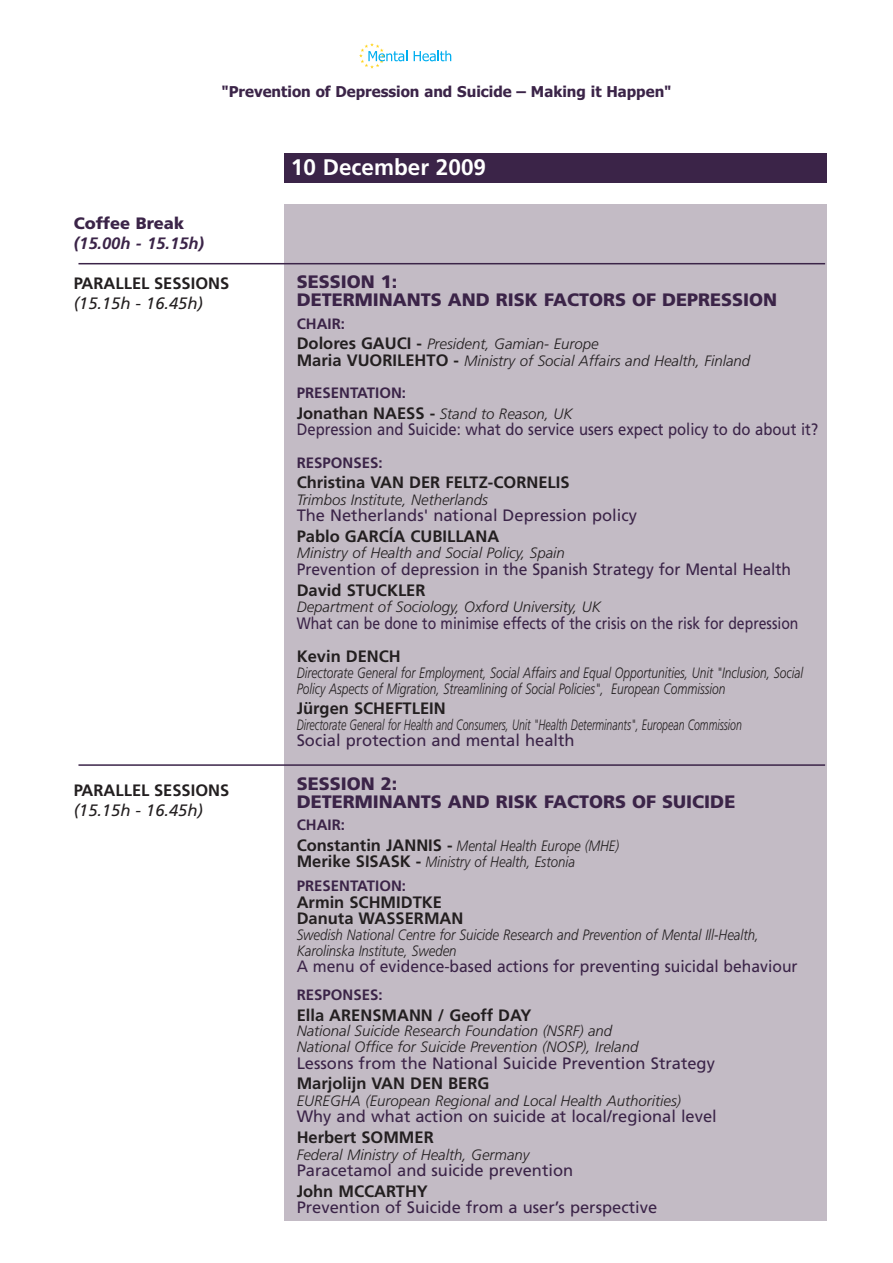
<style>
.page{position:relative;width:893px;height:1263px;background:#fff}
.page>*{position:absolute;margin:0;border:0;box-sizing:border-box;transform-origin:0 0}
.t1{font:700 22.5px "Frutiger";color:#fff}
.t2{font:900 18px/18px "Frutiger";color:#3b2448}
.t3{font:16.5px "Frutiger";color:#3b2448}
.t4{font:700 16.5px/16.5px "Frutiger";color:#231f20}
.t5{font:16.5px "Frutiger";color:#3b2448;scale:.95 1}
.t6{font:16.5px "Frutiger";color:#3b2448;scale:.9 1}
.t7{font:16.5px "Frutiger";color:#3b2448;scale:.85 1}
.t8{font:italic 16.5px "Frutiger";color:#231f20}
.t9{font:italic 700 16.5px "Frutiger";color:#3b2448}
.t10{font:900 16.5px "Frutiger";color:#3b2448}
.t11{font:italic 300 15px/20.4px "Frutiger";color:#231f20}
.t12{font:italic 300 15px/20.4px "Frutiger";color:#231f20;scale:.88 1}
.t13{font:italic 300 15px/16.2px "Frutiger";color:#231f20;scale:.8 1}
.t14{font:italic 300 15px "Frutiger";color:#231f20;scale:.7 1}
.t15{font:700 15px "Tahoma";color:#3b2448}
.t16{font:700 15px "Frutiger";color:#3b2448}
.s1{font-weight:700;font-style:normal;color:#3b2448}
.s2{font-weight:700;font-style:normal;font-size:16.5px}
</style>
<div class="page">
<div style="left:284px;top:204px;width:542px;height:1016px;background:#c3bbc5"></div>
<div style="left:284px;top:153px;width:542px;height:30px;background:#3b2448"></div>
<hr style="left:78px;top:764px;width:747px;height:2px;background:#3b2448">
<hr style="left:78px;top:263px;width:747px;height:1px;background:#3b2448">
<svg style="left:359px;top:43px;width:92px;height:26px"></svg>
<div style="left:384px;top:62px;width:70px;height:6px;background:#fff"></div>
<p class="t15" style="left:221px;top:85px;width:451px">"Prevention of Depression and Suicide – Making it Happen"</p>
<p class="t10" style="left:74px;top:217px;width:112px">Coffee Break</p>
<p class="t9" style="left:74px;top:237px;width:132px">(15.00h - 15.15h)</p>
<p class="t4" style="left:74px;top:276px;width:157px">PARALLEL SESSIONS</p>
<p class="t8" style="left:74px;top:296px;width:131px">(15.15h - 16.45h)</p>
<p class="t4" style="left:74px;top:783px;width:157px">PARALLEL SESSIONS</p>
<p class="t8" style="left:74px;top:803px;width:131px">(15.15h - 16.45h)</p>
<h1 class="t1" style="left:291px;top:159px;width:197px">10 December 2009</h1>
<p class="t2" style="left:297px;top:275px;width:482px">SESSION 1:<br>DETERMINANTS AND RISK FACTORS OF DEPRESSION</p>
<p class="t11" style="left:297px;top:314px;width:303px"><span class="s1">CHAIR:<br></span><span class="s2">Dolores GAUCI -</span> President, Gamian- Europe</p>
<p class="t11" style="left:297px;top:345px;width:455px;line-height:32.7px"><span class="s2">Maria VUORILEHTO -</span> Ministry of Social Affairs and Health, Finland<br><span class="s1">PRESENTATION:</span></p>
<p class="t11" style="left:297px;top:405px;width:277px"><span class="s2">Jonathan NAESS -</span> Stand to Reason, UK</p>
<p class="t6" style="left:297px;top:423px;width:581px">Depression and Suicide: what do service users expect policy to do about it?</p>
<p class="t16" style="left:297px;top:456px;width:87px">RESPONSES:</p>
<p class="t4" style="left:297px;top:475px;width:274px">Christina VAN DER FELTZ-CORNELIS</p>
<p class="t11" style="left:297px;top:490px;width:193px">Trimbos Institute, Netherlands</p>
<p class="t3" style="left:297px;top:509px;width:342px">The Netherlands' national Depression policy</p>
<p class="t4" style="left:297px;top:529px;width:204px">Pablo GARCÍA CUBILLANA</p>
<p class="t11" style="left:297px;top:544px;width:270px">Ministry of Health and Social Policy, Spain</p>
<p class="t5" style="left:297px;top:563px;width:522px">Prevention of depression in the Spanish Strategy for Mental Health</p>
<p class="t4" style="left:297px;top:583px;width:130px">David STUCKLER</p>
<p class="t11" style="left:297px;top:598px;width:306px">Department of Sociology, Oxford University, UK</p>
<p class="t7" style="left:297px;top:616px;width:592px">What can be done to minimise effects of the crisis on the risk for depression</p>
<p class="t4" style="left:297px;top:649px;width:106px">Kevin DENCH</p>
<p class="t13" style="left:297px;top:665px;width:634px">Directorate General for Employment, Social Affairs and Equal Opportunities, Unit "Inclusion, Social<br>Policy Aspects of Migration, Streamlining of Social Policies", European Commission</p>
<p class="t4" style="left:297px;top:702px;width:150px">Jürgen SCHEFTLEIN</p>
<p class="t14" style="left:297px;top:719px;width:637px">Directorate General for Health and Consumers, Unit "Health Determinants", European Commission</p>
<p class="t3" style="left:297px;top:734px;width:279px">Social protection and mental health</p>
<p class="t2" style="left:297px;top:776px;width:440px">SESSION 2:<br>DETERMINANTS AND RISK FACTORS OF SUICIDE</p>
<p class="t12" style="left:297px;top:816px;width:368px"><span class="s1">CHAIR:<br></span><span class="s2">Constantin JANNIS -</span> Mental Health Europe (MHE)</p>
<p class="t12" style="left:297px;top:851px;width:318px;line-height:23.7px"><span class="s2">Merike SISASK -</span> Ministry of Health, Estonia<br><span class="s1">PRESENTATION:</span></p>
<p class="t4" style="left:297px;top:895px;width:168px">Armin SCHMIDTKE<br>Danuta WASSERMAN</p>
<p class="t12" style="left:297px;top:927px;width:526px;line-height:16.2px">Swedish National Centre for Suicide Research and Prevention of Mental Ill-Health,<br>Karolinska Institute, Sweden</p>
<p class="t5" style="left:297px;top:960px;width:529px">A menu of evidence-based actions for preventing suicidal behaviour</p>
<p class="t16" style="left:297px;top:989px;width:87px">RESPONSES:</p>
<p class="t4" style="left:297px;top:1008px;width:236px">Ella ARENSMANN / Geoff DAY</p>
<p class="t11" style="left:297px;top:1024px;width:343px;line-height:16.2px">National Suicide Research Foundation (NSRF) and<br>National Office for Suicide Prevention (NOSP), Ireland</p>
<p class="t3" style="left:297px;top:1056px;width:420px">Lessons from the National Suicide Prevention Strategy</p>
<p class="t4" style="left:297px;top:1077px;width:194px">Marjolijn VAN DEN BERG</p>
<p class="t11" style="left:297px;top:1092px;width:386px">EUREGHA (European Regional and Local Health Authorities)</p>
<p class="t3" style="left:297px;top:1110px;width:421px">Why and what action on suicide at local/regional level</p>
<p class="t4" style="left:297px;top:1130px;width:139px">Herbert SOMMER</p>
<p class="t11" style="left:297px;top:1145px;width:234px">Federal Ministry of Health, Germany</p>
<p class="t3" style="left:297px;top:1164px;width:278px">Paracetamol and suicide prevention</p>
<p class="t4" style="left:297px;top:1184px;width:133px">John MCCARTHY</p>
<p class="t3" style="left:297px;top:1201px;width:362px">Prevention of Suicide from a user’s perspective</p>
</div>
